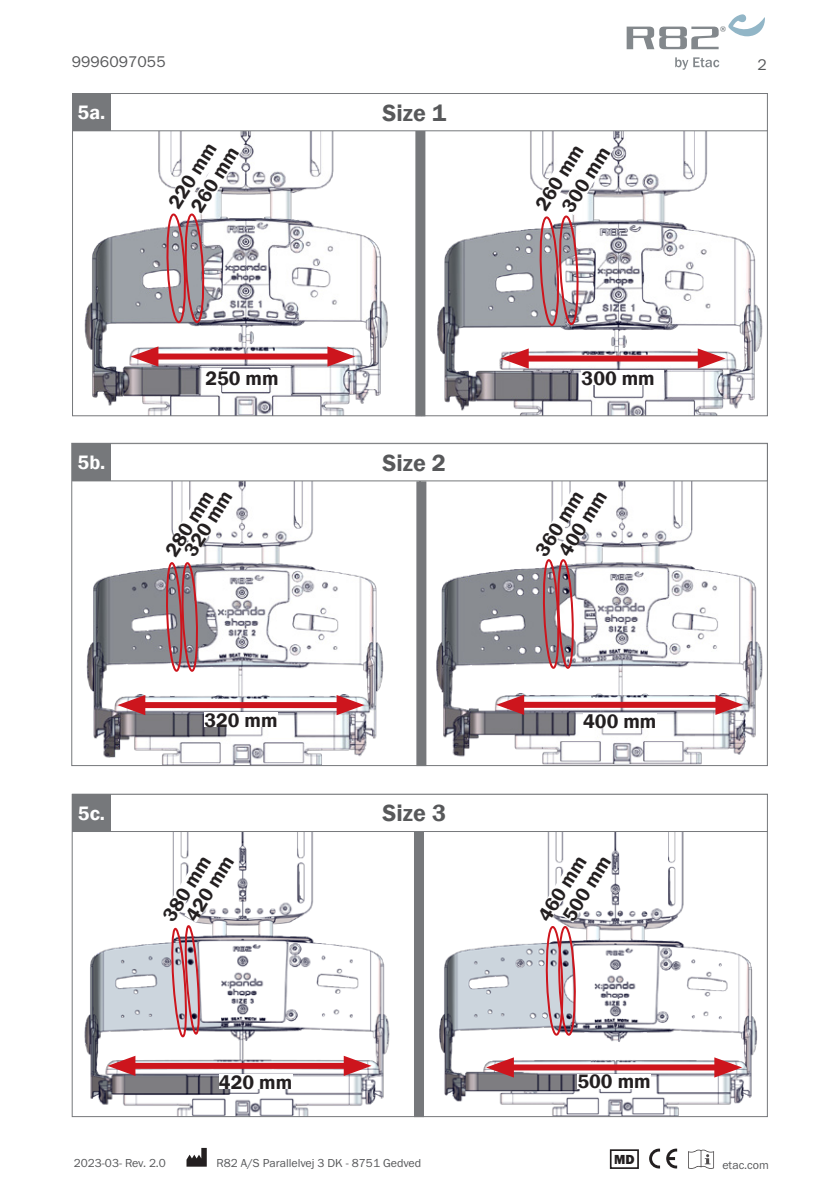
<style>
.page{position:relative;width:840px;height:1191px;background:#fff}
.page>*{position:absolute;margin:0;border:0;box-sizing:border-box;transform-origin:0 0}
.R82_billedtekst-_ove{font:600 24px "Franklin Gothic";color:#57585a}
.t1{font:600 20px "Franklin Gothic";color:#231f20}
.t2{font:600 20px "Franklin Gothic";color:#fff}
.t3{font:16px "Franklin Gothic URW Boo";color:#57585a}
.t4{font:800 13.4px "Franklin Gothic";color:#231f20}
.t5{font:12px "Franklin Gothic URW Boo";color:#57585a}
</style>
<div class="page">
<svg style="left:626px;top:14px;width:138px;height:35px"></svg>
<svg style="left:675px;top:57px;width:44px;height:13px"></svg>
<svg style="left:186px;top:1147px;width:21px;height:20px"></svg>
<svg style="left:688px;top:1149px;width:25px;height:19px"></svg>
<svg style="left:649px;top:1148px;width:10px;height:20px"></svg>
<svg style="left:666px;top:1148px;width:10px;height:20px"></svg>
<div style="left:609px;top:1149px;width:29px;height:20px;border:2px solid #231f20"></div>
<img style="left:74px;top:131px;width:341px;height:283px">
<img style="left:425px;top:131px;width:340px;height:283px">
<div style="left:205px;top:371px;width:76px;height:14px;background:#fff"></div>
<div style="left:581px;top:371px;width:82px;height:14px;background:#fff"></div>
<div style="left:415px;top:129px;width:10px;height:287px;background:#76787b"></div>
<svg style="left:166px;top:131px;width:79px;height:193px"></svg>
<svg style="left:533px;top:135px;width:80px;height:192px"></svg>
<div style="left:147px;top:353px;width:191px;height:6px;background:#cd151d"></div>
<svg style="left:130px;top:346px;width:28px;height:21px"></svg>
<svg style="left:327px;top:346px;width:28px;height:21px"></svg>
<div style="left:517px;top:355px;width:191px;height:6px;background:#cd151d"></div>
<svg style="left:500px;top:348px;width:28px;height:21px"></svg>
<svg style="left:697px;top:348px;width:28px;height:21px"></svg>
<img style="left:73px;top:481px;width:692px;height:283px">
<div style="left:583px;top:713px;width:73px;height:14px;background:#fff"></div>
<div style="left:204px;top:713px;width:73px;height:14px;background:#fff"></div>
<div style="left:416px;top:481px;width:10px;height:285px;background:#76787b"></div>
<svg style="left:533px;top:488px;width:74px;height:182px"></svg>
<div style="left:513px;top:702px;width:213px;height:6px;background:#cd151d"></div>
<svg style="left:496px;top:694px;width:28px;height:21px"></svg>
<svg style="left:715px;top:694px;width:27px;height:21px"></svg>
<div style="left:134px;top:702px;width:213px;height:6px;background:#cd151d"></div>
<svg style="left:117px;top:695px;width:28px;height:20px"></svg>
<svg style="left:336px;top:695px;width:28px;height:20px"></svg>
<svg style="left:164px;top:488px;width:69px;height:185px"></svg>
<img style="left:84px;top:832px;width:674px;height:283px">
<div style="left:219px;top:1074px;width:73px;height:14px;background:#fff"></div>
<div style="left:577px;top:1074px;width:73px;height:14px;background:#fff"></div>
<div style="left:414px;top:831px;width:10px;height:286px;background:#76787b"></div>
<svg style="left:161px;top:853px;width:74px;height:185px"></svg>
<svg style="left:536px;top:853px;width:75px;height:183px"></svg>
<div style="left:124px;top:1062px;width:230px;height:6px;background:#cd151d"></div>
<svg style="left:108px;top:1055px;width:27px;height:21px"></svg>
<svg style="left:343px;top:1055px;width:28px;height:21px"></svg>
<div style="left:502px;top:1064px;width:223px;height:6px;background:#cd151d"></div>
<svg style="left:486px;top:1057px;width:27px;height:20px"></svg>
<svg style="left:714px;top:1057px;width:27px;height:20px"></svg>
<div style="left:72px;top:443px;width:695px;height:38px;border:1px solid #76787b"></div>
<div style="left:72px;top:93px;width:695px;height:38px;border:1px solid #76787b"></div>
<div style="left:72px;top:794px;width:695px;height:38px;border:1px solid #76787b"></div>
<div style="left:72px;top:443px;width:39px;height:37px;background:#76787b"></div>
<div style="left:72px;top:93px;width:39px;height:37px;background:#76787b"></div>
<div style="left:72px;top:794px;width:39px;height:37px;background:#76787b"></div>
<p class="t3" style="left:72px;top:52px;width:95px">9996097055</p>
<p class="t3" style="left:757px;top:55px;width:11px">2</p>
<p class="t2" style="left:78px;top:100px;width:29px">5a.</p>
<p class="R82_billedtekst-_ove" style="left:382px;top:98px;width:65px">Size 1</p>
<p class="t1" style="left:162px;top:200px;width:75px;rotate:-58deg">220 mm</p>
<p class="t1" style="left:185px;top:204px;width:75px;rotate:-58deg">260 mm</p>
<p class="t1" style="left:529px;top:202px;width:75px;rotate:-58deg">260 mm</p>
<p class="t1" style="left:556px;top:204px;width:75px;rotate:-58deg">300 mm</p>
<p class="t2" style="left:78px;top:450px;width:29px">5b.</p>
<p class="t1" style="left:205px;top:366px;width:75px">250 mm</p>
<p class="t1" style="left:581px;top:366px;width:75px">300 mm</p>
<p class="t1" style="left:160px;top:548px;width:75px;rotate:-58deg">280 mm</p>
<p class="t1" style="left:178px;top:548px;width:75px;rotate:-58deg">320 mm</p>
<p class="R82_billedtekst-_ove" style="left:382px;top:448px;width:65px">Size 2</p>
<p class="t1" style="left:529px;top:548px;width:75px;rotate:-58deg">360 mm</p>
<p class="t1" style="left:552px;top:548px;width:75px;rotate:-58deg">400 mm</p>
<p class="t2" style="left:78px;top:800px;width:29px">5c.</p>
<p class="t1" style="left:204px;top:708px;width:75px">320 mm</p>
<p class="t1" style="left:583px;top:708px;width:75px">400 mm</p>
<p class="R82_billedtekst-_ove" style="left:382px;top:798px;width:65px">Size 3</p>
<p class="t1" style="left:157px;top:912px;width:75px;rotate:-58deg">380 mm</p>
<p class="t1" style="left:180px;top:912px;width:75px;rotate:-58deg">420 mm</p>
<p class="t1" style="left:532px;top:912px;width:75px;rotate:-58deg">460 mm</p>
<p class="t1" style="left:556px;top:912px;width:75px;rotate:-58deg">500 mm</p>
<p class="t1" style="left:219px;top:1069px;width:75px">420 mm</p>
<p class="t1" style="left:577px;top:1069px;width:75px">500 mm</p>
<p class="t5" style="left:74px;top:1155px;width:94px">2023-03- Rev. 2.0</p>
<p class="t5" style="left:216px;top:1155px;width:206px">R82 A/S Parallelvej 3 DK - 8751 Gedved</p>
<p class="t4" style="left:613px;top:1150px;width:22px">MD</p>
<p class="t5" style="left:722px;top:1157px;width:48px">etac.com</p>
</div>
